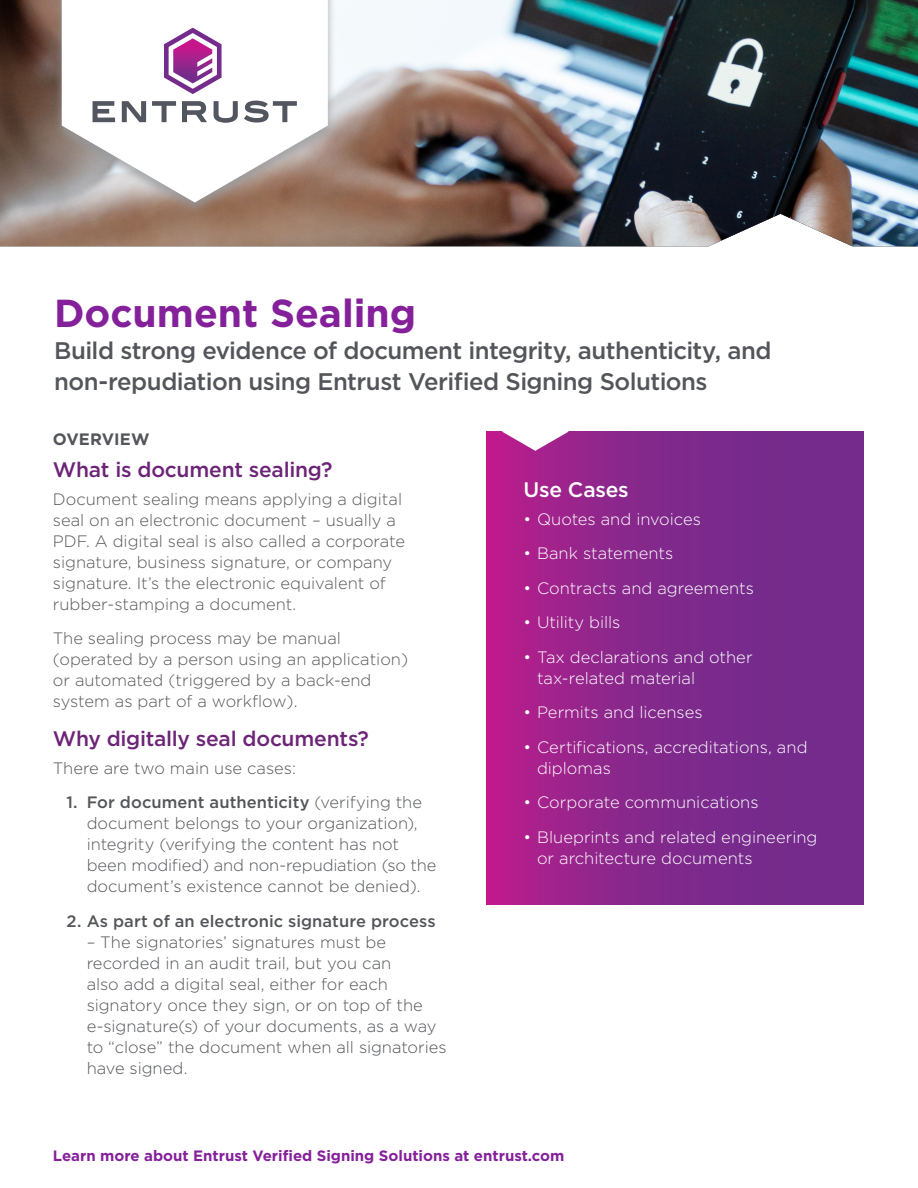
<style>
.page{position:relative;width:918px;height:1188px;background:#fff}
.page>*{position:absolute;margin:0;border:0;box-sizing:border-box;transform-origin:0 0}
.t1{font:700 39px "Gotham";color:#85209b}
.t2{font:500 24px/31.5px "Gotham";letter-spacing:-.02em;color:#54555a}
.Subhead{font:500 21px "Gotham";letter-spacing:-.01em;color:#6c2476}
.Subhead-2{font:500 21px "Gotham";letter-spacing:-.01em;color:#fff}
.Body_copy{font:300 16.5px/21px "Gotham";color:#54555a}
.Body_copy-2{font:300 16.5px/21px "Gotham";color:#57585a}
.t3{font:300 16.5px/21px "Gotham";color:#fff}
.t4{font:500 16.5px "Gotham";letter-spacing:.005em;color:#54555a}
.Eyebrow{font:700 16.5px "Gotham";letter-spacing:.005em;color:#54555a}
.CTA_URL_front{font:700 15px "Gotham";color:#85209b}
.s1{font-weight:500}
</style>
<div class="page">
<img style="left:0;top:0;width:918px;height:246px">
<svg style="left:486px;top:432px;width:378px;height:473px;background:#88278b"></svg>
<div style="left:54px;top:0;width:282px;height:217px;background:#96989a;opacity:.75"></div>
<svg style="left:62px;top:0;width:266px;height:202px"></svg>
<svg style="left:93px;top:101px;width:22px;height:21px"></svg>
<svg style="left:122px;top:101px;width:24px;height:21px"></svg>
<svg style="left:152px;top:101px;width:24px;height:21px"></svg>
<svg style="left:182px;top:101px;width:25px;height:21px"></svg>
<svg style="left:214px;top:101px;width:24px;height:22px"></svg>
<svg style="left:244px;top:100px;width:53px;height:23px"></svg>
<svg style="left:164px;top:28px;width:58px;height:66px"></svg>
<svg style="left:491px;top:431px;width:77px;height:20px"></svg>
<p class="t1" style="left:54px;top:291px;width:364px">Document Sealing</p>
<p class="t2" style="left:54px;top:334px;width:719px">Build strong evidence of document integrity, authenticity, and non-repudiation using Entrust Verified Signing Solutions</p>
<p class="Eyebrow" style="left:53px;top:430px;width:98px">OVERVIEW</p>
<p class="Subhead" style="left:53px;top:456px;width:281px">What is document sealing?</p>
<p class="Body_copy-2" style="left:53px;top:488px;width:354px">Document sealing means applying a digital seal on an electronic document – usually a PDF. A digital seal is also called a corporate signature, business signature, or company signature. It’s the electronic equivalent of rubber-stamping a document.</p>
<p class="Body_copy-2" style="left:53px;top:628px;width:357px">The sealing process may be manual (operated by a person using an application) or automated (triggered by a back-end system as part of a workflow).</p>
<p class="Subhead" style="left:53px;top:725px;width:317px">Why digitally seal documents?</p>
<p class="Body_copy" style="left:53px;top:757px;width:245px">There are two main use cases:</p>
<p class="Body_copy" style="left:87px;top:792px;width:351px;text-indent:-20px"><span class="s1">1. For document authenticity</span> (verifying the document belongs to your organization), integrity (verifying the content has not been modified) and non-repudiation (so the document’s existence cannot be denied).</p>
<p class="t4" style="left:66px;top:910px;width:371px">2. As part of an electronic signature process</p>
<p class="Body_copy" style="left:87px;top:931px;width:361px">– The signatories’ signatures must be recorded in an audit trail, but you can<br>also add a digital seal, either for each signatory once they sign, or on top of the e-signature(s) of your documents, as a way to “close” the document when all signatories have signed.</p>
<p class="Subhead-2" style="left:524px;top:476px;width:107px">Use Cases</p>
<p class="t3" style="left:524px;top:508px;width:179px">• Quotes and invoices</p>
<p class="t3" style="left:524px;top:543px;width:151px">• Bank statements</p>
<p class="t3" style="left:524px;top:577px;width:232px">• Contracts and agreements</p>
<p class="t3" style="left:524px;top:612px;width:98px">• Utility bills</p>
<p class="t3" style="left:537px;top:646px;width:217px;text-indent:-14px">• Tax declarations and other tax-related material</p>
<p class="t3" style="left:524px;top:702px;width:181px">• Permits and licenses</p>
<p class="t3" style="left:537px;top:736px;width:272px;text-indent:-14px">• Certifications, accreditations, and diplomas</p>
<p class="t3" style="left:524px;top:792px;width:237px">• Corporate communications</p>
<p class="t3" style="left:537px;top:826px;width:282px;text-indent:-14px">• Blueprints and related engineering or architecture documents</p>
<p class="CTA_URL_front" style="left:53px;top:1147px;width:513px">Learn more about Entrust Verified Signing Solutions at entrust.com</p>
</div>
